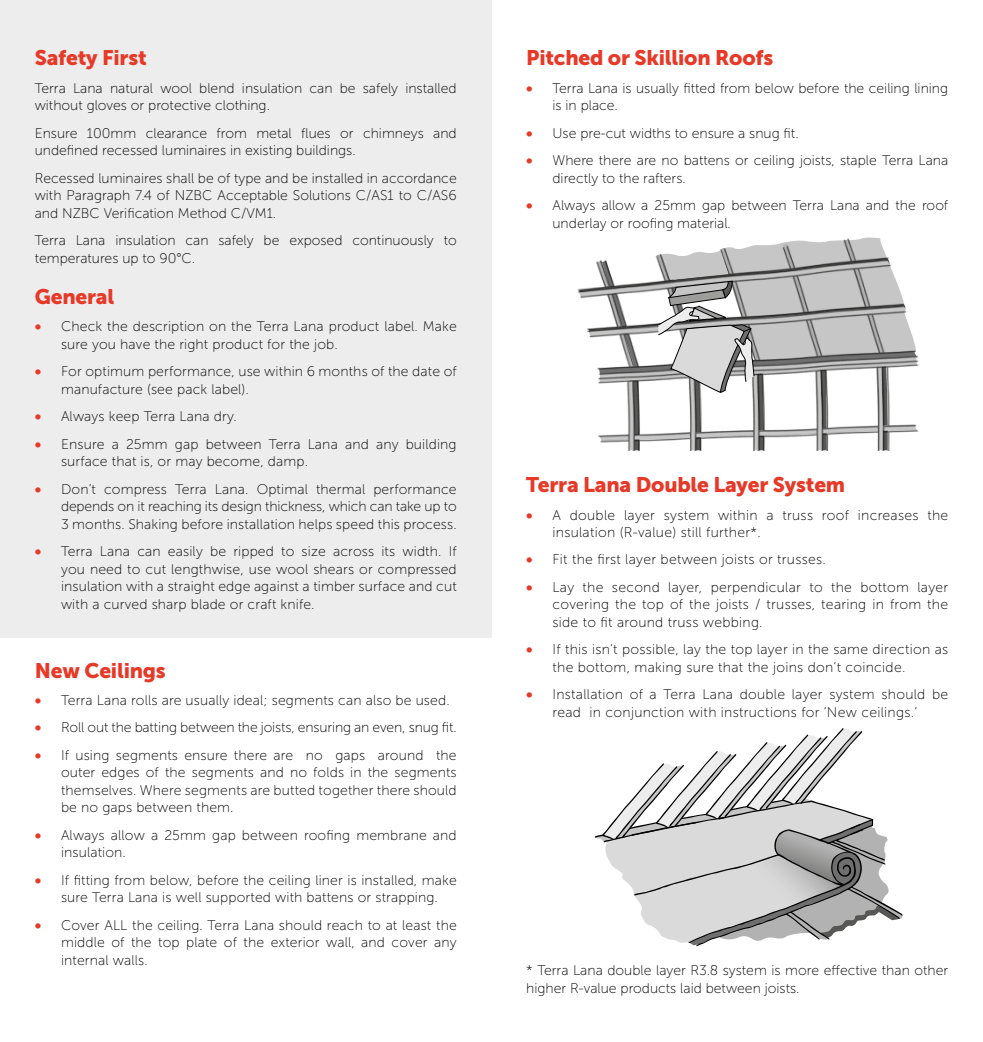
<style>
.page{position:relative;width:983px;height:1042px;background:#fff}
.page>*{position:absolute;margin:0;border:0;box-sizing:border-box;transform-origin:0 0}
.t1{font:21px "Museo Sans 900";letter-spacing:-.01em;color:#e73927}
.t2{font:14px/17.5px "Museo Sans 100";letter-spacing:.01em;color:#000}
.t3{font:14px "Museo Sans 100";letter-spacing:-.01em;color:#000}
.s1{font-family:"Museo Sans 900";color:#e73927}
</style>
<div class="page">
<svg style="left:594px;top:728px;width:308px;height:218px"></svg>
<svg style="left:579px;top:237px;width:339px;height:213px"></svg>
<div style="left:0;top:0;width:491px;height:637px;background:#ededed"></div>
<h1 class="t1" style="left:35px;top:46px;width:113px">Safety First</h1>
<p class="t2" style="left:35px;top:79px;width:423px">Terra Lana natural wool blend insulation can be safely installed without gloves or protective clothing.</p>
<p class="t2" style="left:35px;top:124px;width:423px">Ensure 100mm clearance from metal flues or chimneys and undefined recessed luminaires in existing buildings.</p>
<p class="t2" style="left:35px;top:169px;width:423px;text-align:justify">Recessed luminaires shall be of type and be installed in accordance with Paragraph 7.4 of NZBC Acceptable Solutions C/AS1 to C/AS6 and NZBC Verification Method C/VM1.</p>
<p class="t2" style="left:35px;top:232px;width:423px">Terra Lana insulation can safely be exposed continuously to temperatures up to 90°C.</p>
<h1 class="t1" style="left:35px;top:285px;width:81px">General</h1>
<p class="t2" style="left:61px;top:318px;width:397px;text-indent:-26px"><span class="s1">•</span> Check the description on the Terra Lana product label. Make sure you have the right product for the job.</p>
<p class="t2" style="left:61px;top:363px;width:397px;text-indent:-26px"><span class="s1">•</span> For optimum performance, use within 6 months of the date of manufacture (see pack label).</p>
<p class="t2" style="left:35px;top:408px;width:204px"><span class="s1">•</span> Always keep Terra Lana dry.</p>
<p class="t2" style="left:61px;top:435px;width:397px;text-indent:-26px"><span class="s1">•</span> Ensure a 25mm gap between Terra Lana and any building surface that is, or may become, damp.</p>
<p class="t2" style="left:61px;top:480px;width:397px;text-align:justify;text-indent:-26px"><span class="s1">•</span> Don’t compress Terra Lana. Optimal thermal performance depends on it reaching its design thickness, which can take up to 3 months. Shaking before installation helps speed this process.</p>
<p class="t2" style="left:61px;top:543px;width:397px;text-align:justify;text-indent:-26px"><span class="s1">•</span> Terra Lana can easily be ripped to size across its width. If you need to cut lengthwise, use wool shears or compressed insulation with a straight edge against a timber surface and cut with a curved sharp blade or craft knife.</p>
<h1 class="t1" style="left:35px;top:658px;width:132px">New Ceilings</h1>
<p class="t2" style="left:35px;top:691px;width:416px"><span class="s1">•</span> Terra Lana rolls are usually ideal; segments can also be used.</p>
<p class="t3" style="left:35px;top:720px;width:423px"><span class="s1">•</span> Roll out the batting between the joists, ensuring an even, snug fit.</p>
<p class="t2" style="left:61px;top:746px;width:397px;text-align:justify;text-indent:-26px"><span class="s1">•</span> If using segments ensure there are no gaps around the outer edges of the segments and no folds in the segments themselves. Where segments are butted together there should be no gaps between them.</p>
<p class="t2" style="left:61px;top:826px;width:397px;text-indent:-26px"><span class="s1">•</span> Always allow a 25mm gap between roofing membrane and insulation.</p>
<p class="t2" style="left:35px;top:871px;width:423px;text-align:center"><span class="s1">•</span> If fitting from below, before the ceiling liner is installed, make sure Terra Lana is well supported with battens or strapping.</p>
<p class="t2" style="left:61px;top:916px;width:397px;text-align:justify;text-indent:-26px"><span class="s1">•</span> Cover ALL the ceiling. Terra Lana should reach to at least the middle of the top plate of the exterior wall, and cover any internal walls.</p>
<h1 class="t1" style="left:526px;top:46px;width:248px">Pitched or Skillion Roofs</h1>
<p class="t2" style="left:552px;top:79px;width:397px;text-indent:-26px"><span class="s1">•</span> Terra Lana is usually fitted from below before the ceiling lining is in place.</p>
<p class="t2" style="left:526px;top:124px;width:274px"><span class="s1">•</span> Use pre-cut widths to ensure a snug fit.</p>
<p class="t2" style="left:552px;top:152px;width:397px;text-indent:-26px"><span class="s1">•</span> Where there are no battens or ceiling joists, staple Terra Lana directly to the rafters.</p>
<p class="t2" style="left:552px;top:197px;width:397px;text-indent:-26px"><span class="s1">•</span> Always allow a 25mm gap between Terra Lana and the roof underlay or roofing material.</p>
<h1 class="t1" style="left:526px;top:473px;width:320px">Terra Lana Double Layer System</h1>
<p class="t2" style="left:552px;top:506px;width:397px;text-indent:-26px"><span class="s1">•</span> A double layer system within a truss roof increases the insulation (R-value) still further*.</p>
<p class="t2" style="left:526px;top:551px;width:301px"><span class="s1">•</span> Fit the first layer between joists or trusses.</p>
<p class="t2" style="left:552px;top:578px;width:397px;text-align:justify;text-indent:-26px"><span class="s1">•</span> Lay the second layer, perpendicular to the bottom layer covering the top of the joists / trusses, tearing in from the side to fit around truss webbing.</p>
<p class="t2" style="left:552px;top:641px;width:397px;text-indent:-26px"><span class="s1">•</span> If this isn’t possible, lay the top layer in the same direction as the bottom, making sure that the joins don’t coincide.</p>
<p class="t2" style="left:526px;top:686px;width:423px;text-align:center"><span class="s1">•</span> Installation of a Terra Lana double layer system should be read in conjunction with instructions for ‘New ceilings.’</p>
<p class="t2" style="left:526px;top:961px;width:423px">* Terra Lana double layer R3.8 system is more effective than other higher R-value products laid between joists.</p>
</div>
